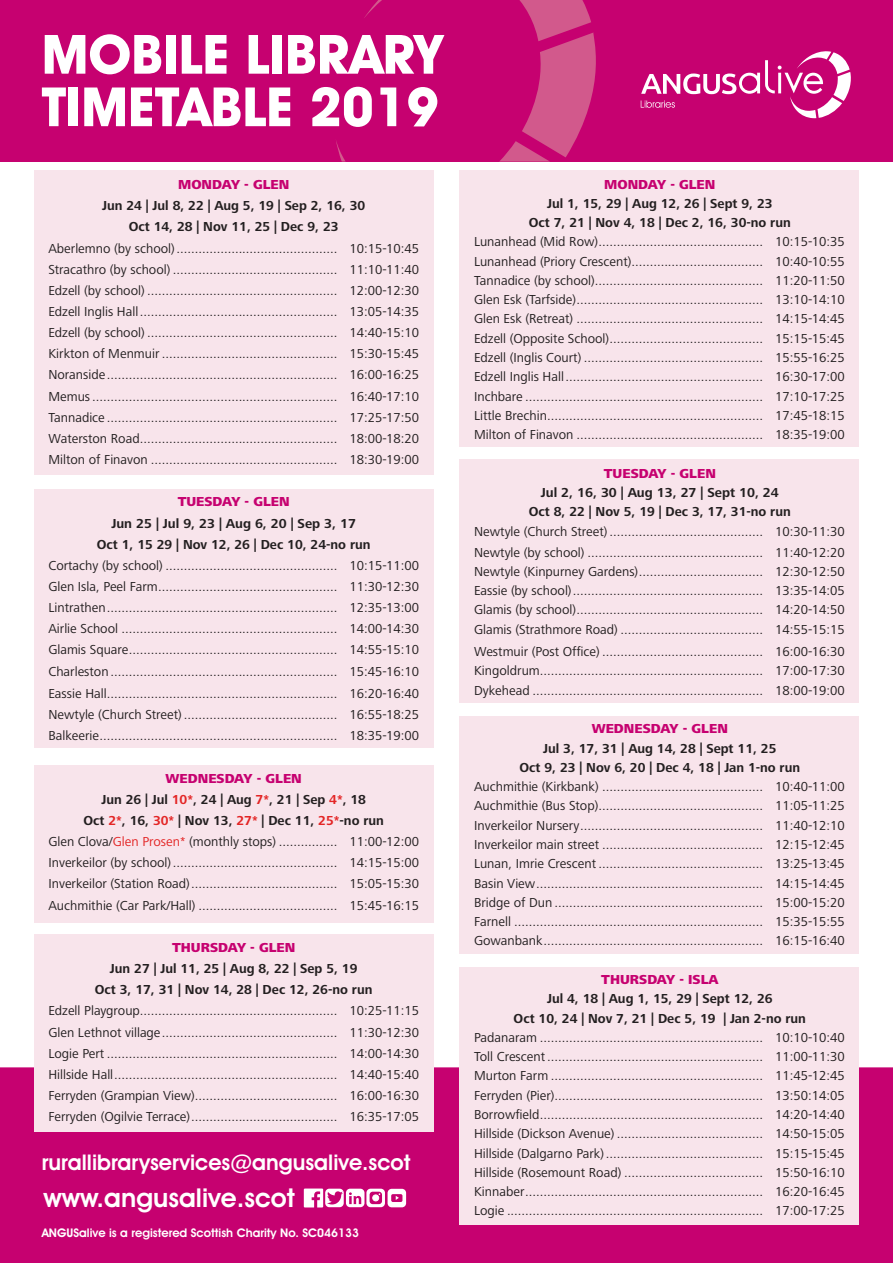
<style>
.page{position:relative;width:893px;height:1263px;background:#fff}
.page>*{position:absolute;margin:0;border:0;box-sizing:border-box;transform-origin:0 0}
.t1{font:700 54.45px/52.5px "Avant Garde IT Cby BT";color:#fff}
.t2{font:600 26.1px "Avant Garde IT Cby BT";color:#fff}
.t3{font:600 21.75px "Avant Garde IT Cby BT";color:#fff}
.t4{font:13.5px/19.4px "Frutiger Next LT";color:#231f20;text-align:justify}
.t5{font:700 13.5px/19.4px "Frutiger Next LT";color:#231f20;text-align:center}
.t6{font:800 13.5px "Frutiger Next LT";color:#c60170}
.t7{font:600 12px "Avant Garde IT Cby BT";color:#fff}
.s1{font-weight:800;color:#c60170}
.s2{font-weight:700}
.s3{font-weight:700;color:#e32525}
.s4{color:#e32525}
</style>
<div class="page">
<div style="left:0;top:1067px;width:893px;height:196px;background:#c60170"></div>
<div style="left:460px;top:967px;width:399px;height:258px;background:#f8e4eb"></div>
<div style="left:460px;top:716px;width:399px;height:237px;background:#f8e4eb"></div>
<div style="left:460px;top:170px;width:399px;height:276px;background:#f8e4eb"></div>
<div style="left:460px;top:459px;width:399px;height:243px;background:#f8e4eb"></div>
<svg style="left:304px;top:1188px;width:102px;height:19px"></svg>
<div style="left:34px;top:170px;width:400px;height:304px;background:#f8e4eb"></div>
<div style="left:34px;top:934px;width:400px;height:197px;background:#f8e4eb"></div>
<div style="left:34px;top:765px;width:400px;height:158px;background:#f8e4eb"></div>
<div style="left:34px;top:489px;width:400px;height:259px;background:#f8e4eb"></div>
<div style="left:0;top:0;width:893px;height:162px;background:#c60170"></div>
<img style="left:336px;top:0;width:260px;height:162px">
<svg style="left:641px;top:51px;width:210px;height:67px"></svg>
<h1 class="t1" style="left:42px;top:28px;width:402px">MOBILE LIBRARY<br>TIMETABLE 2019</h1>
<p class="t6" style="left:178px;top:177px;width:113px">MONDAY - GLEN</p>
<p class="t5" style="left:102px;top:195px;width:265px;line-height:21.1px">Jun 24 | Jul 8, 22 | Aug 5, 19 | Sep 2, 16, 30<br>Oct 14, 28 | Nov 11, 25 | Dec 9, 23</p>
<p class="t4" style="left:48px;top:237px;width:372px;line-height:21.1px">Aberlemno (by school)............................................ 10:15-10:45<br>Stracathro (by school) ............................................. 11:10-11:40<br>Edzell (by school) .................................................... 12:00-12:30<br>Edzell Inglis Hall...................................................... 13:05-14:35<br>Edzell (by school) .................................................... 14:40-15:10<br>Kirkton of Menmuir ................................................ 15:30-15:45<br>Noranside............................................................... 16:00-16:25<br>Memus ................................................................... 16:40-17:10<br>Tannadice ............................................................... 17:25-17:50<br>Waterston Road...................................................... 18:00-18:20<br>Milton of Finavon ................................................... 18:30-19:00</p>
<p class="t6" style="left:178px;top:494px;width:114px">TUESDAY - GLEN</p>
<p class="t5" style="left:97px;top:512px;width:275px;line-height:21.1px">Jun 25 | Jul 9, 23 | Aug 6, 20 | Sep 3, 17<br>Oct 1, 15 29 | Nov 12, 26 | Dec 10, 24-no run</p>
<p class="t4" style="left:48px;top:555px;width:372px;line-height:21.1px">Cortachy (by school) ............................................... 10:15-11:00<br>Glen Isla, Peel Farm................................................. 11:30-12:30<br>Lintrathen............................................................... 12:35-13:00<br>Airlie School ........................................................... 14:00-14:30<br>Glamis Square......................................................... 14:55-15:10<br>Charleston .............................................................. 15:45-16:10</p>
<p class="t4" style="left:48px;top:683px;width:372px;line-height:21.1px">Eassie Hall............................................................... 16:20-16:40<br>Newtyle (Church Street) .......................................... 16:55-18:25<br>Balkeerie................................................................. 18:35-19:00</p>
<p class="t4" style="left:48px;top:768px;width:372px;line-height:21.1px;text-align:center"><span class="s1">WEDNESDAY - GLEN<br></span><span class="s2">Jun 26 | Jul</span> <span class="s3">10*</span><span class="s2">, 24 | Aug</span> <span class="s3">7*</span><span class="s2">, 21 | Sep</span> <span class="s3">4*</span><span class="s2">, 18<br>Oct</span> <span class="s3">2*</span><span class="s2">, 16,</span> <span class="s3">30*</span> <span class="s2">| Nov 13,</span> <span class="s3">27*</span> <span class="s2">| Dec 11,</span> <span class="s3">25*</span><span class="s2">-no run<br></span>Glen Clova/<span class="s4">Glen Prosen*</span> (monthly stops) ................ 11:00-12:00<br>Inverkeilor (by school)............................................. 14:15-15:00<br>Inverkeilor (Station Road)........................................ 15:05-15:30<br>Auchmithie (Car Park/Hall) ...................................... 15:45-16:15</p>
<p class="t6" style="left:172px;top:940px;width:125px">THURSDAY - GLEN</p>
<p class="t5" style="left:95px;top:958px;width:279px;line-height:21.1px">Jun 27 | Jul 11, 25 | Aug 8, 22 | Sep 5, 19<br>Oct 3, 17, 31 | Nov 14, 28 | Dec 12, 26-no run</p>
<p class="t4" style="left:48px;top:1000px;width:372px;line-height:21.1px">Edzell Playgroup...................................................... 10:25-11:15<br>Glen Lethnot village................................................ 11:30-12:30<br>Logie Pert ............................................................... 14:00-14:30<br>Hillside Hall............................................................. 14:40-15:40<br>Ferryden (Grampian View)....................................... 16:00-16:30<br>Ferryden (Ogilvie Terrace)........................................ 16:35-17:05</p>
<h3 class="t3" style="left:42px;top:1149px;width:370px">rurallibraryservices@angusalive.scot</h3>
<h2 class="t2" style="left:43px;top:1182px;width:253px">www.angusalive.scot</h2>
<p class="t7" style="left:42px;top:1226px;width:319px">ANGUSalive is a registered Scottish Charity No. SC046133</p>
<p class="t6" style="left:604px;top:176px;width:113px">MONDAY - GLEN</p>
<p class="t5" style="left:529px;top:194px;width:263px">Jul 1, 15, 29 | Aug 12, 26 | Sept 9, 23<br>Oct 7, 21 | Nov 4, 18 | Dec 2, 16, 30-no run</p>
<p class="t4" style="left:474px;top:232px;width:372px">Lunanhead (Mid Row)............................................. 10:15-10:35<br>Lunanhead (Priory Crescent).................................... 10:40-10:55<br>Tannadice (by school).............................................. 11:20-11:50<br>Glen Esk (Tarfside)................................................... 13:10-14:10<br>Glen Esk (Retreat) ................................................... 14:15-14:45<br>Edzell (Opposite School).......................................... 15:15-15:45<br>Edzell (Inglis Court) ................................................. 15:55-16:25<br>Edzell Inglis Hall...................................................... 16:30-17:00<br>Inchbare ................................................................. 17:10-17:25<br>Little Brechin........................................................... 17:45-18:15<br>Milton of Finavon ................................................... 18:35-19:00</p>
<p class="t6" style="left:604px;top:466px;width:114px">TUESDAY - GLEN</p>
<p class="t5" style="left:529px;top:483px;width:263px">Jul 2, 16, 30 | Aug 13, 27 | Sept 10, 24<br>Oct 8, 22 | Nov 5, 19 | Dec 3, 17, 31-no run</p>
<p class="t4" style="left:474px;top:521px;width:372px;line-height:21px">Newtyle (Church Street) .......................................... 10:30-11:30<br>Newtyle (by school) ................................................ 11:40-12:20</p>
<p class="t4" style="left:474px;top:562px;width:372px">Newtyle (Kinpurney Gardens).................................. 12:30-12:50<br>Eassie (by school).................................................... 13:35-14:05<br>Glamis (by school)................................................... 14:20-14:50<br>Glamis (Strathmore Road) ....................................... 14:55-15:15</p>
<p class="t4" style="left:474px;top:642px;width:372px">Westmuir (Post Office) ............................................ 16:00-16:30<br>Kingoldrum............................................................. 17:00-17:30<br>Dykehead ............................................................... 18:00-19:00</p>
<p class="t6" style="left:592px;top:721px;width:138px">WEDNESDAY - GLEN</p>
<p class="t5" style="left:520px;top:738px;width:282px">Jul 3, 17, 31 | Aug 14, 28 | Sept 11, 25<br>Oct 9, 23 | Nov 6, 20 | Dec 4, 18 | Jan 1-no run</p>
<p class="t4" style="left:474px;top:777px;width:372px">Auchmithie (Kirkbank) ............................................ 10:40-11:00<br>Auchmithie (Bus Stop)............................................. 11:05-11:25<br>Inverkeilor Nursery.................................................. 11:40-12:10<br>Inverkeilor main street ............................................ 12:15-12:45<br>Lunan, Imrie Crescent ............................................. 13:25-13:45<br>Basin View.............................................................. 14:15-14:45<br>Bridge of Dun ......................................................... 15:00-15:20<br>Farnell .................................................................... 15:35-15:55<br>Gowanbank............................................................ 16:15-16:40</p>
<p class="t6" style="left:601px;top:972px;width:119px">THURSDAY - ISLA</p>
<p class="t5" style="left:514px;top:989px;width:294px">Jul 4, 18 | Aug 1, 15, 29 | Sept 12, 26<br>Oct 10, 24 | Nov 7, 21 | Dec 5, 19 | Jan 2-no run</p>
<p class="t4" style="left:474px;top:1028px;width:372px">Padanaram ............................................................. 10:10-10:40<br>Toll Crescent........................................................... 11:00-11:30<br>Murton Farm .......................................................... 11:45-12:45<br>Ferryden (Pier)......................................................... 13:50:14:05<br>Borrowfield............................................................. 14:20-14:40<br>Hillside (Dickson Avenue) ........................................ 14:50-15:05<br>Hillside (Dalgarno Park)........................................... 15:15-15:45<br>Hillside (Rosemount Road) ...................................... 15:50-16:10<br>Kinnaber................................................................. 16:20-16:45<br>Logie ...................................................................... 17:00-17:25</p>
</div>
